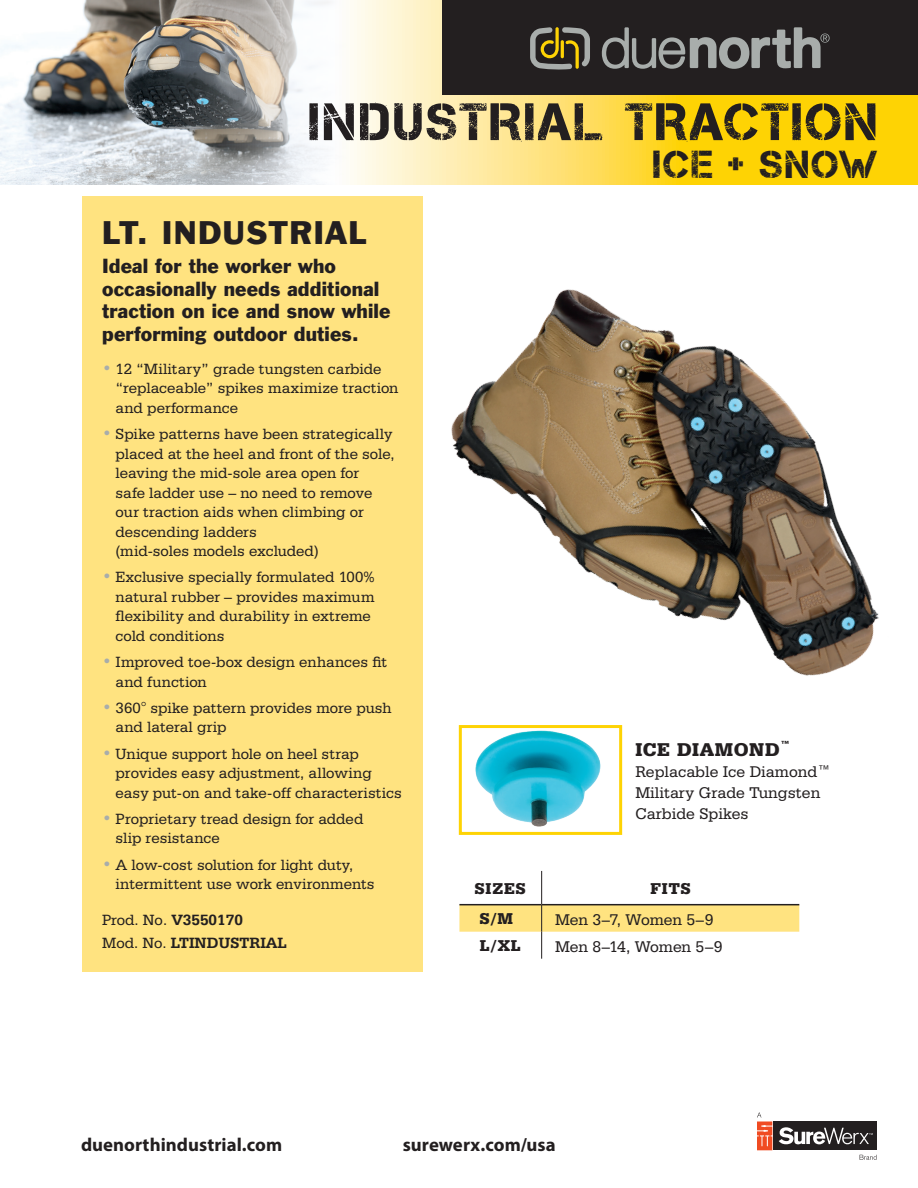
<style>
.page{position:relative;width:918px;height:1188px;background:#fff}
.page>*{position:absolute;margin:0;border:0;box-sizing:border-box;transform-origin:0 0}
.t1{font:52.5px "Captureit";letter-spacing:.055em;color:#231f20}
.t2{font:39px "Captureit";letter-spacing:.06em;color:#231f20}
.t3{font:30px "Franklin Gothic BT";letter-spacing:.04em;color:#231f20}
.t4{font:900 19.5px "Serifa BT";letter-spacing:.03em;color:#231f20}
.t5{font:18.75px/22.5px "Franklin Gothic BT";letter-spacing:.01em;color:#231f20}
.t6{font:700 18.75px "Myriad Pro";letter-spacing:.005em;color:#231f20}
.t7{font:16.5px/21px "Serifa BT";color:#231f20}
.t8{font:900 16.5px "Serifa BT";letter-spacing:.05em;color:#231f20}
.t9{font:15.75px/19.5px "Serifa BT";color:#231f20}
.t10{font:700 15.75px/22.5px "Serifa BT";color:#231f20}
.s1{font-weight:900;font-size:16.5px;color:#a8adab}
.s2{font-weight:400}
</style>
<div class="page">
<svg style="left:350px;top:0;width:568px;height:185px;background:#fee165"></svg>
<img style="left:0;top:0;width:329px;height:185px">
<div style="left:442px;top:0;width:476px;height:95px;background:#231f20"></div>
<div style="left:82px;top:197px;width:341px;height:775px;background:#ffe380"></div>
<hr style="left:459px;top:904px;width:82px;height:1px;background:#231f20">
<hr style="left:542px;top:904px;width:257px;height:1px;background:#231f20">
<hr style="left:541px;top:871px;width:1px;height:34px;background:#231f20">
<svg style="left:459px;top:905px;width:340px;height:54px"></svg>
<svg style="left:530px;top:27px;width:60px;height:43px"></svg>
<svg style="left:602px;top:27px;width:228px;height:42px"></svg>
<img style="left:451px;top:289px;width:428px;height:443px">
<img style="left:471px;top:729px;width:132px;height:98px">
<div style="left:459px;top:725px;width:163px;height:110px;border:3px solid #fed304"></div>
<svg style="left:757px;top:1121px;width:120px;height:30px"></svg>
<div style="left:773px;top:1122px;width:103px;height:28px;background:#231f20"></div>
<svg style="left:779px;top:1127px;width:94px;height:17px"></svg>
<svg style="left:757px;top:1112px;width:15px;height:38px"></svg>
<svg style="left:860px;top:1155px;width:17px;height:5px"></svg>
<h1 class="t1" style="left:309px;top:92px;width:569px">INDUSTRIAL TRACTION</h1>
<h2 class="t2" style="left:654px;top:142px;width:225px">ICE + SNOW</h2>
<h3 class="t3" style="left:102px;top:215px;width:266px">LT. INDUSTRIAL</h3>
<p class="t5" style="left:102px;top:255px;width:290px">Ideal for the worker who occasionally needs additional traction on ice and snow while performing outdoor duties.</p>
<p class="t9" style="left:116px;top:359px;width:284px;text-indent:-14px"><span class="s1">•</span> 12 “Military” grade tungsten carbide “replaceable” spikes maximize traction and performance</p>
<p class="t9" style="left:116px;top:424px;width:281px;text-indent:-14px"><span class="s1">•</span> Spike patterns have been strategically placed at the heel and front of the sole, leaving the mid-sole area open for<br>safe ladder use – no need to remove our traction aids when climbing or descending ladders<br>(mid-soles models excluded)</p>
<p class="t9" style="left:116px;top:567px;width:261px;text-indent:-14px"><span class="s1">•</span> Exclusive specially formulated 100% natural rubber – provides maximum flexibility and durability in extreme cold conditions</p>
<p class="t9" style="left:116px;top:652px;width:273px;text-indent:-14px"><span class="s1">•</span> Improved toe-box design enhances fit and function</p>
<p class="t9" style="left:116px;top:698px;width:278px;text-indent:-14px"><span class="s1">•</span> 360° spike pattern provides more push and lateral grip</p>
<p class="t9" style="left:116px;top:743px;width:288px;text-indent:-14px"><span class="s1">•</span> Unique support hole on heel strap provides easy adjustment, allowing easy put-on and take-off characteristics</p>
<p class="t9" style="left:116px;top:809px;width:249px;text-indent:-14px"><span class="s1">•</span> Proprietary tread design for added slip resistance</p>
<p class="t9" style="left:116px;top:854px;width:260px;text-indent:-14px"><span class="s1">•</span> A low-cost solution for light duty, intermittent use work environments</p>
<p class="t10" style="left:102px;top:908px;width:186px"><span class="s2">Prod. No.</span> V3550170<br><span class="s2">Mod. No.</span> LTINDUSTRIAL</p>
<p class="t4" style="left:635px;top:737px;width:156px">ICE DIAMOND<sup>™</sup></p>
<p class="t7" style="left:635px;top:761px;width:197px">Replacable Ice Diamond™<br>Military Grade Tungsten<br>Carbide Spikes</p>
<p class="t8" style="left:475px;top:878px;width:52px">SIZES</p>
<p class="t8" style="left:651px;top:878px;width:42px">FITS</p>
<p class="t8" style="left:480px;top:909px;width:35px">S/M</p>
<p class="t7" style="left:555px;top:908px;width:160px">Men 3–7, Women 5–9</p>
<p class="t8" style="left:480px;top:936px;width:43px">L/XL</p>
<p class="t7" style="left:555px;top:935px;width:169px">Men 8–14, Women 5–9</p>
<p class="t6" style="left:81px;top:1132px;width:203px">duenorthindustrial.com</p>
<p class="t6" style="left:403px;top:1132px;width:155px">surewerx.com/usa</p>
</div>
